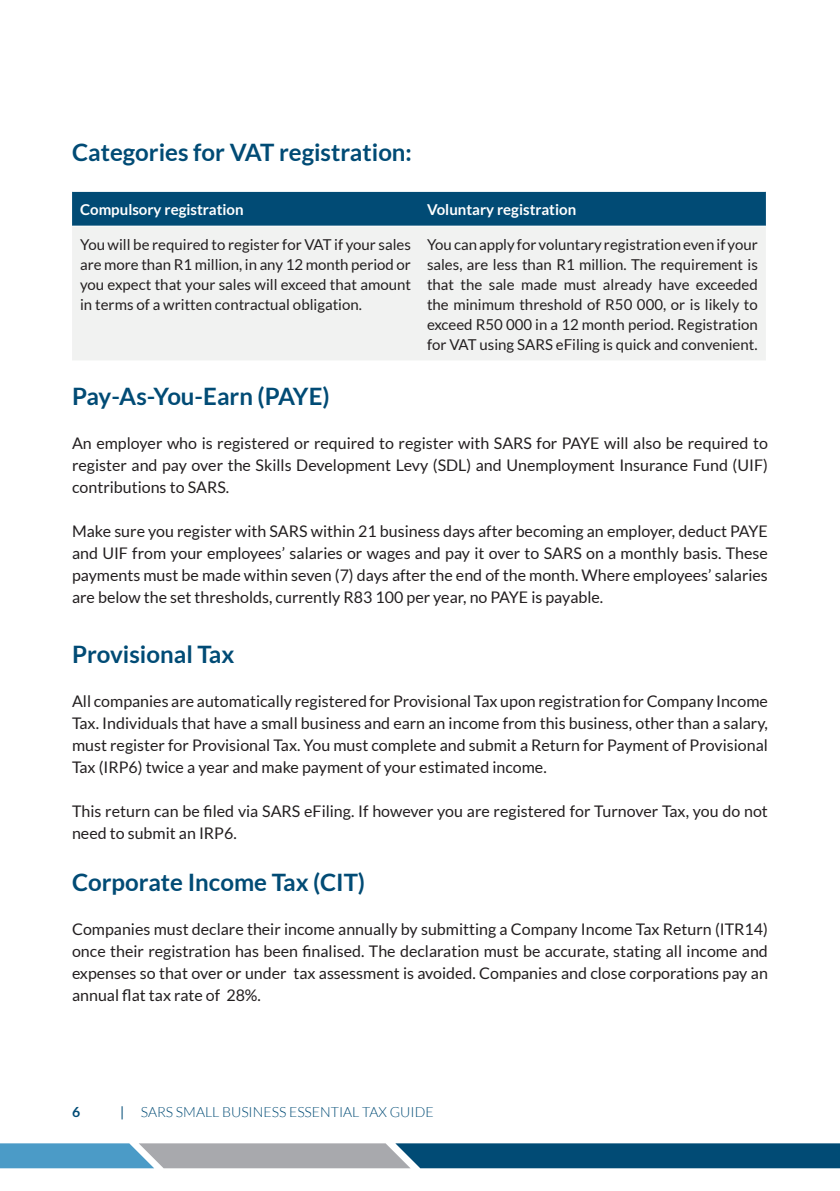
<style>
.page{position:relative;width:840px;height:1191px;background:#fff}
.page>*{position:absolute;margin:0;border:0;box-sizing:border-box;transform-origin:0 0}
.t1{font:700 24px "Lato";color:#014b75}
.t2{font:16px/22px "Lato";color:#231f20;text-align:justify}
.t3{font:15px/20px "Lato";color:#231f20;text-align:justify}
.t4{font:700 15px "Lato";color:#fff}
.t5{font:300 14px "Lato";color:#014b75}
.t6{font:700 14px "Lato";color:#014b75}
.s1{font-weight:400}
</style>
<div class="page">
<svg style="left:0;top:1143px;width:839px;height:25px;background:#477a97"></svg>
<div style="left:72px;top:192px;width:693px;height:34px;background:#014b75"></div>
<div style="left:72px;top:227px;width:693px;height:133px;background:#f1f2f1"></div>
<p class="t1" style="left:72px;top:139px;width:341px">Categories for VAT registration:</p>
<p class="t4" style="left:80px;top:201px;width:165px">Compulsory registration</p>
<p class="t4" style="left:427px;top:201px;width:151px">Voluntary registration</p>
<p class="t3" style="left:80px;top:234px;width:332px">You will be required to register for VAT if your sales are more than R1 million, in any 12 month period or you expect that your sales will exceed that amount in terms of a written contractual obligation.</p>
<p class="t3" style="left:427px;top:234px;width:332px">You can apply for voluntary registration even if your sales, are less than R1 million. The requirement is that the sale made must already have exceeded the minimum threshold of R50 000, or is likely to exceed R50 000 in a 12 month period. Registration for VAT using SARS eFiling is quick and convenient.</p>
<p class="t1" style="left:72px;top:383px;width:259px">Pay-As-You-Earn (PAYE)</p>
<p class="t2" style="left:72px;top:432px;width:697px">An employer who is registered or required to register with SARS for PAYE will also be required to register and pay over the Skills Development Levy (SDL) and Unemployment Insurance Fund (UIF) contributions to SARS.</p>
<p class="t2" style="left:72px;top:520px;width:697px">Make sure you register with SARS within 21 business days after becoming an employer, deduct PAYE and UIF from your employees’ salaries or wages and pay it over to SARS on a monthly basis. These payments must be made within seven (7) days after the end of the month. Where employees’ salaries are below the set thresholds, currently R83 100 per year, no PAYE is payable.</p>
<p class="t1" style="left:72px;top:641px;width:164px">Provisional Tax</p>
<p class="t2" style="left:72px;top:690px;width:697px">All companies are automatically registered for Provisional Tax upon registration for Company Income Tax. Individuals that have a small business and earn an income from this business, other than a salary, must register for Provisional Tax. You must complete and submit a Return for Payment of Provisional Tax (IRP6) twice a year and make payment of your estimated income.</p>
<p class="t2" style="left:72px;top:800px;width:697px">This return can be filed via SARS eFiling. If however you are registered for Turnover Tax, you do not need to submit an IRP6.</p>
<p class="t1" style="left:72px;top:869px;width:294px">Corporate Income Tax (CIT)</p>
<p class="t2" style="left:72px;top:918px;width:697px">Companies must declare their income annually by submitting a Company Income Tax Return (ITR14) once their registration has been finalised. The declaration must be accurate, stating all income and expenses so that over or under tax assessment is avoided. Companies and close corporations pay an annual flat tax rate of 28%.</p>
<p class="t6" style="left:72px;top:1104px;width:10px">6</p>
<p class="t5" style="left:120px;top:1104px;width:314px"><span class="s1">|</span> SARS SMALL BUSINESS ESSENTIAL TAX GUIDE</p>
</div>
